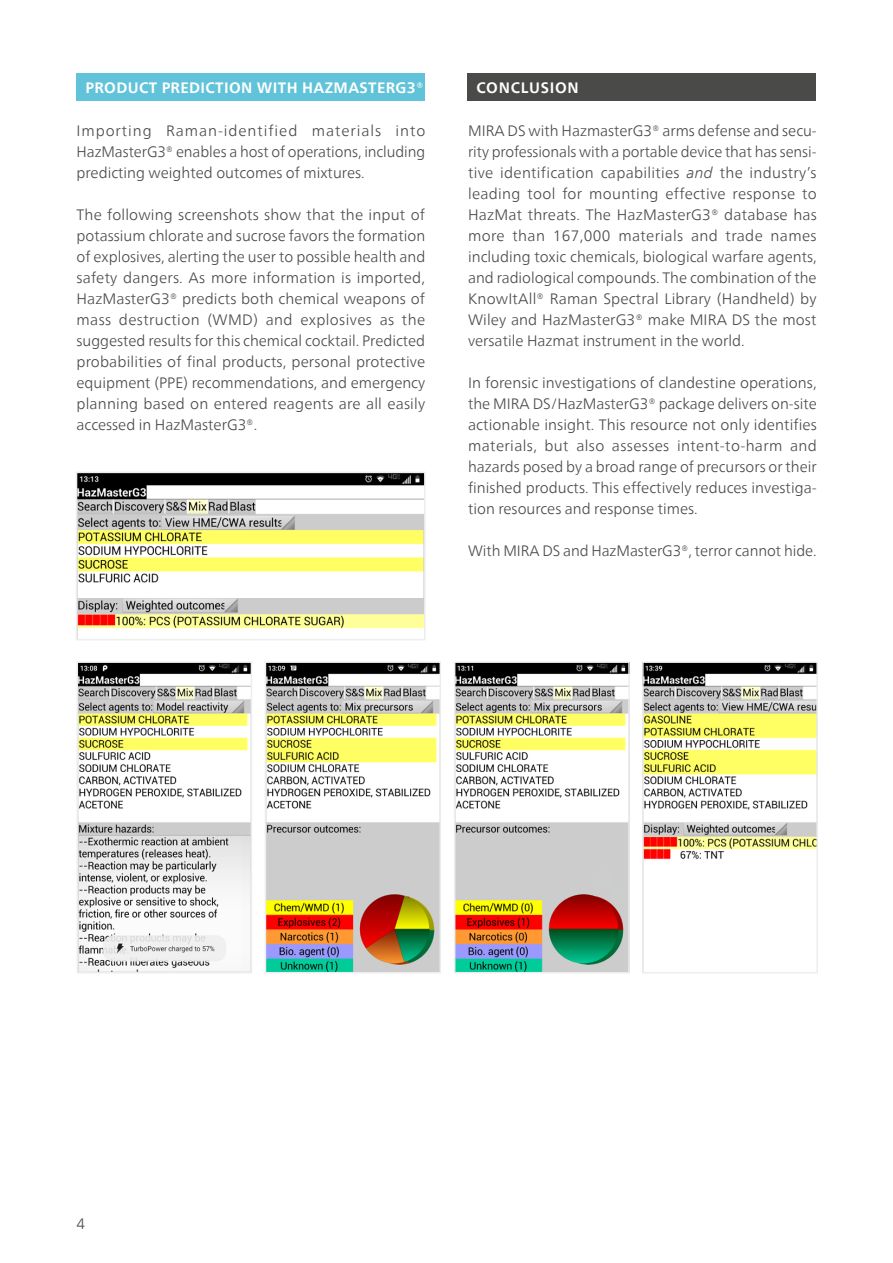
<style>
.page{position:relative;width:893px;height:1263px;background:#fff}
.page>*{position:absolute;margin:0;border:0;box-sizing:border-box;transform-origin:0 0}
.t1{font:300 15px/21px "Neue Frutiger World";color:#4a4a49;text-align:justify}
.t2{font:700 15px "Neue Frutiger World";letter-spacing:.025em;color:#fff}
.t3{font:700 15px "Neue Frutiger World";letter-spacing:.05em;color:#fff}
.s1{font-style:italic}
</style>
<div class="page">
<img style="left:79px;top:475px;width:344px;height:154px">
<div style="left:76px;top:472px;width:350px;height:168px;border:2px solid #ededed"></div>
<img style="left:645px;top:664px;width:170px;height:196px">
<div style="left:642px;top:661px;width:176px;height:312px;border:2px solid #ededed"></div>
<img style="left:268px;top:664px;width:170px;height:306px">
<div style="left:265px;top:661px;width:176px;height:312px;border:2px solid #ededed"></div>
<img style="left:80px;top:664px;width:169px;height:306px">
<div style="left:77px;top:661px;width:175px;height:312px;border:2px solid #ededed"></div>
<img style="left:457px;top:664px;width:170px;height:306px">
<div style="left:454px;top:661px;width:176px;height:312px;border:2px solid #ededed"></div>
<div style="left:467px;top:73px;width:349px;height:27px;background:#4a4a49"></div>
<div style="left:77px;top:73px;width:348px;height:27px;background:#61c3d9"></div>
<p class="t2" style="left:86px;top:74px;width:340px">PRODUCT PREDICTION WITH HAZMASTERG3®</p>
<p class="t1" style="left:77px;top:121px;width:350px">Importing Raman-identified materials into HazMasterG3® enables a host of operations, including predicting weighted outcomes of mixtures.</p>
<p class="t1" style="left:77px;top:205px;width:350px">The following screenshots show that the input of potassium chlorate and sucrose favors the formation of explosives, alerting the user to possible health and safety dangers. As more information is imported, HazMasterG3® predicts both chemical weapons of mass destruction (WMD) and explosives as the suggested results for this chemical cocktail. Predicted probabilities of final products, personal protective equipment (PPE) recommendations, and emergency planning based on entered reagents are all easily accessed in HazMasterG3®.</p>
<p class="t3" style="left:476px;top:74px;width:104px">CONCLUSION</p>
<p class="t1" style="left:468px;top:121px;width:350px">MIRA DS with HazmasterG3® arms defense and secu&shy;rity professionals with a portable device that has sensi&shy;tive identification capabilities <span class="s1">and</span> the industry’s leading tool for mounting effective response to HazMat threats. The HazMasterG3® database has more than 167,000 materials and trade names including toxic chemicals, biological warfare agents, and radiological compounds. The combination of the KnowItAll® Raman Spectral Library (Handheld) by Wiley and HazMasterG3® make MIRA DS the most versatile Hazmat instrument in the world.</p>
<p class="t1" style="left:468px;top:373px;width:350px">In forensic investigations of clandestine operations, the MIRA DS/HazMasterG3® package delivers on-site actionable insight. This resource not only identifies materials, but also assesses intent-to-harm and hazards posed by a broad range of precursors or their finished products. This effectively reduces investiga&shy;tion resources and response times.</p>
<p class="t1" style="left:468px;top:541px;width:350px">With MIRA DS and HazMasterG3®, terror cannot hide.</p>
<p class="t1" style="left:77px;top:1213px;width:10px">4</p>
</div>
